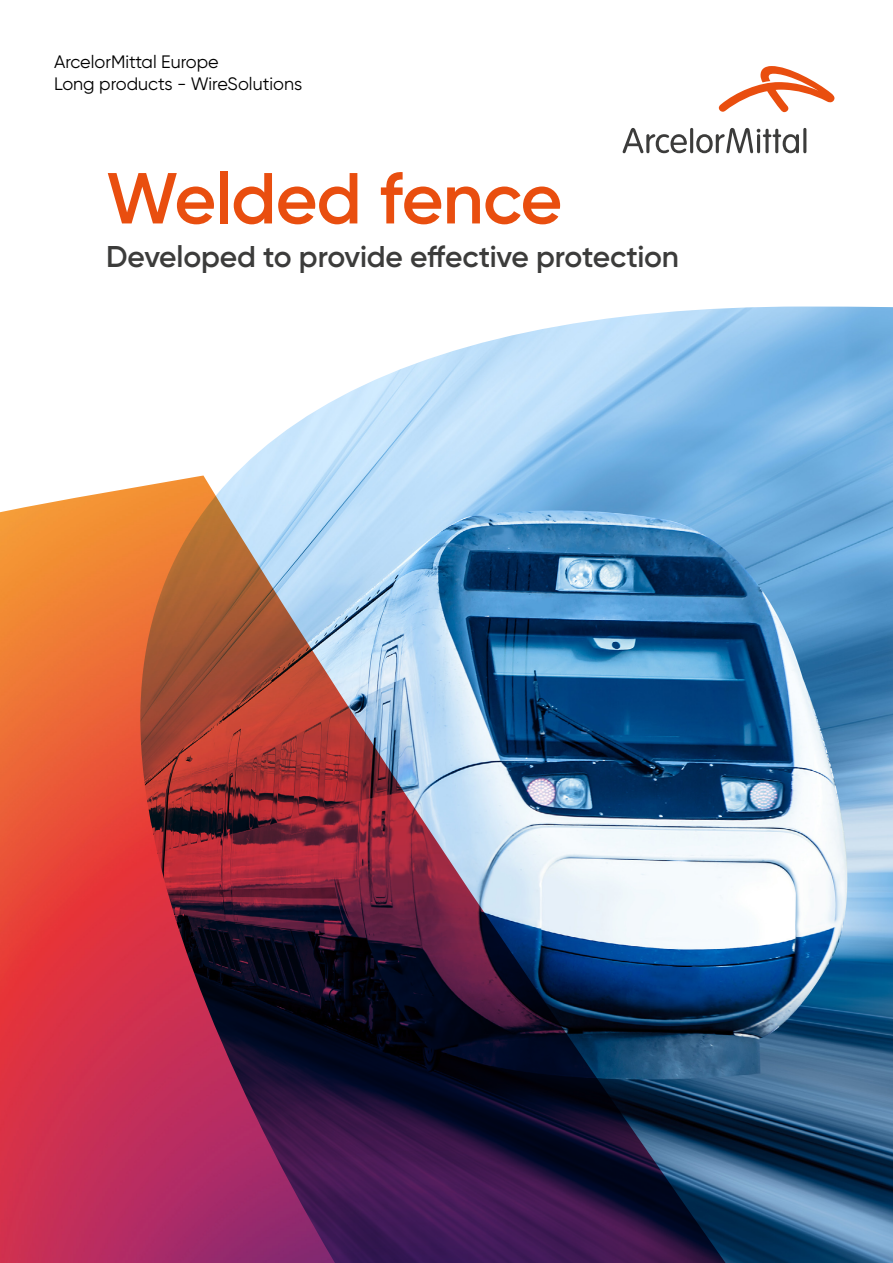
<style>
.page{position:relative;width:893px;height:1263px;background:#fff}
.page>*{position:absolute;margin:0;border:0;box-sizing:border-box;transform-origin:0 0}
.t1{font:600 72px "Gilroy";letter-spacing:-.015em;color:#e94e0f}
.t2{font:600 30px "Gilroy";letter-spacing:-.005em;color:#3c3c3b}
.t3{font:18px "Gilroy";color:#000}
</style>
<div class="page">
<img style="left:234px;top:306px;width:659px;height:957px">
<img style="left:0;top:475px;width:726px;height:788px">
<svg style="left:719px;top:66px;width:115px;height:46px"></svg>
<hr style="left:690px;top:128px;width:3px;height:25px;background:#3c3c3b;border-radius:2px">
<svg style="left:623px;top:128px;width:64px;height:25px"></svg>
<hr style="left:803px;top:128px;width:3px;height:25px;background:#3c3c3b;border-radius:2px">
<svg style="left:696px;top:128px;width:103px;height:25px"></svg>
<p class="t3" style="left:54px;top:51px;width:166px">ArcelorMittal Europe</p>
<p class="t3" style="left:54px;top:73px;width:250px">Long products - WireSolutions</p>
<p class="t1" style="left:106px;top:154px;width:458px">Welded fence</p>
<p class="t2" style="left:106px;top:238px;width:574px">Developed to provide effective protection</p>
</div>
